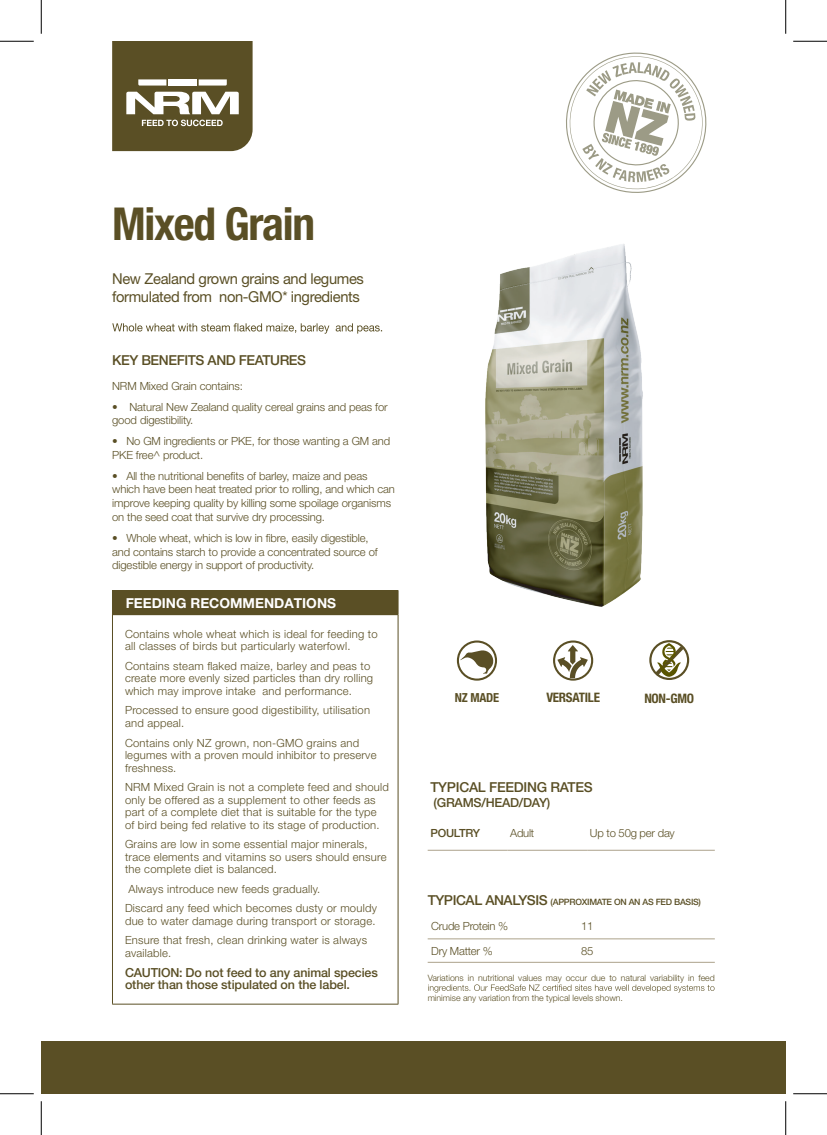
<style>
.page{position:relative;width:827px;height:1135px;background:#fff}
.page>*{position:absolute;margin:0;border:0;box-sizing:border-box;transform-origin:0 0}
.t1{font:700 condensed 45.5px "Helvetica Neue LT Std";letter-spacing:-.03em;color:#5a4f25}
.t2{font:15px/18px "Helvetica Neue LT Std";letter-spacing:-.025em;color:#5a4f25}
.t3{font:500 13.75px "Helvetica Neue LT Pro";letter-spacing:-.03em;color:#5a4f25}
.t4{font:700 13.75px "Helvetica Neue LT Pro";color:#fff}
.t5{font:500 13.75px "Helvetica Neue LT Std";letter-spacing:-.02em;color:#5a4f25}
.t6{font:700 condensed 13.12px "Helvetica Neue LT Std";letter-spacing:-.02em;color:#5a4f25}
.t7{font:500 12.5px/12.5px "Helvetica Neue LT Std";letter-spacing:-.01em;color:#5a4f25}
.t8{font:700 condensed 12.5px "Helvetica Neue LT Std";letter-spacing:-.02em;color:#5a4f25}
.t9{font:300 11.25px/12.5px "Helvetica Neue LT Pro";letter-spacing:.02em;color:#5a4f25}
.t10{font:300 11.25px/13.8px "Helvetica Neue LT Pro";letter-spacing:-.01em;color:#5a4f25}
.t11{font:300 11.25px "Helvetica Neue LT Std";letter-spacing:-.02em;color:#5a4f25}
.t12{font:500 11.25px "Helvetica Neue LT Std";letter-spacing:-.02em;color:#5a4f25}
.t13{font:300 8.75px "Helvetica Neue LT Std";color:#5a4f25}
.t14{font:500 8.75px "Helvetica Neue LT Std";letter-spacing:-.03em;color:#5a4f25}
.s1{font-size:13.75px}
</style>
<div class="page">
<svg style="left:112px;top:41px;width:140px;height:110px;background:#746b47"></svg>
<div style="left:41px;top:1041px;width:744px;height:53px;background:#5a4f25"></div>
<svg style="left:112px;top:323px;width:270px;height:11px"></svg>
<div style="left:112px;top:590px;width:286px;height:25px;background:#5a4f25"></div>
<svg style="left:398px;top:591px;width:1px;height:23px"></svg>
<hr style="left:112px;top:615px;width:1px;height:389px;background:#5a4f25">
<hr style="left:398px;top:615px;width:1px;height:389px;background:#5a4f25">
<hr style="left:112px;top:1004px;width:286px;height:1px;background:#5a4f25">
<img style="left:485px;top:244px;width:158px;height:363px">
<svg style="left:566px;top:52px;width:141px;height:141px"></svg>
<svg style="left:460px;top:649px;width:34px;height:25px"></svg>
<div style="left:553px;top:640px;width:40px;height:41px;border:2px solid #5a4f25;border-radius:50%"></div>
<div style="left:457px;top:640px;width:40px;height:41px;border:2px solid #5a4f25;border-radius:50%"></div>
<div style="left:649px;top:640px;width:40px;height:40px;border:2px solid #5a4f25;border-radius:50%"></div>
<svg style="left:651px;top:642px;width:36px;height:38px"></svg>
<svg style="left:557px;top:645px;width:31px;height:33px"></svg>
<hr style="left:427px;top:850px;width:80px;height:1px;background:#aca28b">
<hr style="left:507px;top:850px;width:80px;height:1px;background:#aca28b">
<hr style="left:587px;top:850px;width:127px;height:1px;background:#aca28b">
<hr style="left:427px;top:938px;width:154px;height:1px;background:#aca28b">
<hr style="left:581px;top:938px;width:133px;height:1px;background:#aca28b">
<hr style="left:427px;top:962px;width:154px;height:1px;background:#aca28b">
<hr style="left:581px;top:962px;width:133px;height:1px;background:#aca28b">
<svg style="left:428px;top:984px;width:286px;height:9px"></svg>
<hr style="left:0;top:41px;width:34px;height:1px;background:#000">
<hr style="left:793px;top:41px;width:34px;height:1px;background:#000">
<hr style="left:0;top:1093px;width:34px;height:1px;background:#000">
<hr style="left:793px;top:1093px;width:34px;height:1px;background:#000">
<hr style="left:41px;top:0;width:1px;height:34px;background:#000">
<hr style="left:41px;top:1101px;width:1px;height:34px;background:#000">
<hr style="left:785px;top:0;width:1px;height:34px;background:#000">
<hr style="left:785px;top:1101px;width:1px;height:34px;background:#000">
<h1 class="t1" style="left:112px;top:197px;width:204px">Mixed Grain</h1>
<h2 class="t2" style="left:112px;top:270px;width:253px">New Zealand grown grains and legumes formulated from non-GMO* ingredients</h2>
<p class="t3" style="left:112px;top:352px;width:195px">KEY BENEFITS AND FEATURES</p>
<p class="t10" style="left:112px;top:379px;width:132px">NRM Mixed Grain contains:</p>
<p class="t10" style="left:112px;top:399px;width:277px">• Natural New Zealand quality cereal grains and peas for good digestibility.</p>
<p class="t10" style="left:112px;top:434px;width:280px">• No GM ingredients or PKE, for those wanting a GM and<br>PKE free^ product.</p>
<p class="t10" style="left:112px;top:469px;width:284px">• All the nutritional benefits of barley, maize and peas which have been heat treated prior to rolling, and which can improve keeping quality by killing some spoilage organisms on the seed coat that survive dry processing.</p>
<p class="t10" style="left:112px;top:531px;width:267px">• Whole wheat, which is low in fibre, easily digestible, and contains starch to provide a concentrated source of digestible energy in support of productivity.</p>
<p class="t4" style="left:126px;top:594px;width:212px">FEEDING RECOMMENDATIONS</p>
<p class="t9" style="left:125px;top:627px;width:254px">Contains whole wheat which is ideal for feeding to all classes of birds but particularly waterfowl.</p>
<p class="t9" style="left:125px;top:659px;width:250px">Contains steam flaked maize, barley and peas to create more evenly sized particles than dry rolling which may improve intake and performance.</p>
<p class="t9" style="left:125px;top:704px;width:246px">Processed to ensure good digestibility, utilisation and appeal.</p>
<p class="t9" style="left:125px;top:736px;width:253px">Contains only NZ grown, non-GMO grains and legumes with a proven mould inhibitor to preserve freshness.</p>
<p class="t9" style="left:125px;top:781px;width:265px">NRM Mixed Grain is not a complete feed and should only be offered as a supplement to other feeds as part of a complete diet that is suitable for the type of bird being fed relative to its stage of production.</p>
<p class="t9" style="left:125px;top:838px;width:263px">Grains are low in some essential major minerals, trace elements and vitamins so users should ensure the complete diet is balanced.</p>
<p class="t9" style="left:125px;top:879px;width:253px;line-height:19.6px">Always introduce new feeds gradually.<br>Discard any feed which becomes dusty or mouldy</p>
<p class="t9" style="left:125px;top:911px;width:252px;line-height:19.6px">due to water damage during transport or storage.<br>Ensure that fresh, clean drinking water is always</p>
<p class="t9" style="left:125px;top:946px;width:48px">available.</p>
<p class="t7" style="left:125px;top:966px;width:254px">CAUTION: Do not feed to any animal species other than those stipulated on the label.</p>
<p class="t8" style="left:455px;top:690px;width:46px">NZ MADE</p>
<p class="t6" style="left:546px;top:690px;width:55px">VERSATILE</p>
<p class="t6" style="left:644px;top:690px;width:51px">NON-GMO</p>
<p class="t5" style="left:430px;top:779px;width:164px">TYPICAL FEEDING RATES</p>
<p class="t7" style="left:433px;top:796px;width:118px">(GRAMS/HEAD/DAY)</p>
<p class="t12" style="left:430px;top:826px;width:51px">POULTRY</p>
<p class="t11" style="left:510px;top:826px;width:26px">Adult</p>
<p class="t11" style="left:590px;top:826px;width:86px">Up to 50g per day</p>
<p class="t14" style="left:427px;top:897px;width:275px"><span class="s1">TYPICAL ANALYSIS</span> (APPROXIMATE ON AN AS FED BASIS)</p>
<p class="t11" style="left:431px;top:919px;width:78px">Crude Protein %</p>
<p class="t11" style="left:581px;top:919px;width:14px">11</p>
<p class="t11" style="left:431px;top:944px;width:63px">Dry Matter %</p>
<p class="t11" style="left:581px;top:944px;width:14px">85</p>
<p class="t13" style="left:427px;top:972px;width:288px">Variations in nutritional values may occur due to natural variability in feed</p>
<p class="t13" style="left:427px;top:992px;width:197px">minimise any variation from the typical levels shown.</p>
</div>
